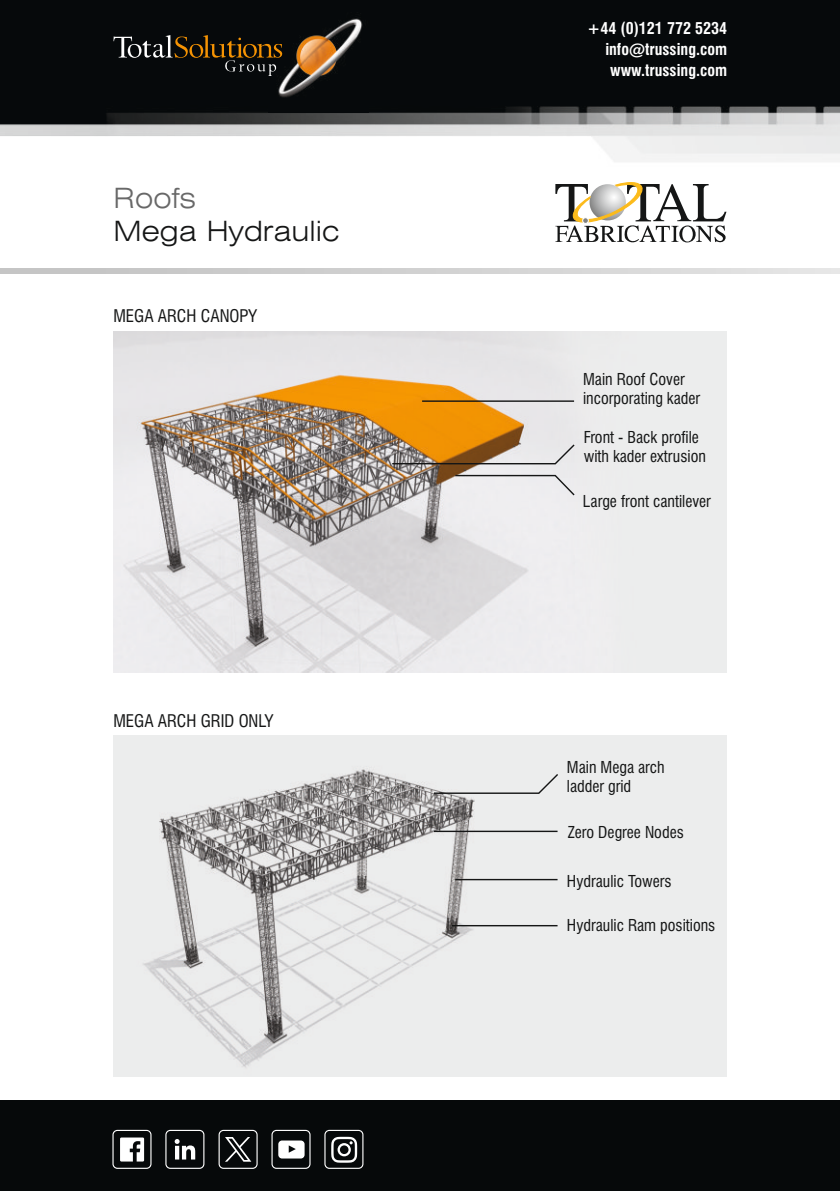
<style>
.page{position:relative;width:840px;height:1191px;background:#fff}
.page>*{position:absolute;margin:0;border:0;box-sizing:border-box;transform-origin:0 0}
.t1{font:300 expanded 28px "Swiss 721 BT";color:#151616}
.t2{font:300 expanded 28px "Swiss 721 BT";color:#686868}
.t3{font:condensed 17px "Swiss 721 BT";color:#151616}
.t4{font:condensed 16px/19.2px "Swiss 721 BT";color:#151616}
.t5{font:700 condensed 16px/21.2px "Swiss 721 BT";color:#fff;text-align:right}
</style>
<div class="page">
<img style="left:113px;top:736px;width:613px;height:340px">
<img style="left:113px;top:332px;width:613px;height:340px">
<img style="left:0;top:0;width:839px;height:162px">
<img style="left:269px;top:12px;width:99px;height:100px">
<svg style="left:113px;top:35px;width:170px;height:41px;background:#282319"></svg>
<svg style="left:0;top:269px;width:839px;height:5px;background:#d2d2d2"></svg>
<div style="left:0;top:1100px;width:839px;height:91px;background:#06090a"></div>
<div style="left:218px;top:1129px;width:39px;height:39px;border:1px solid #fff;border-radius:4px"></div>
<svg style="left:225px;top:1137px;width:26px;height:24px"></svg>
<div style="left:112px;top:1129px;width:39px;height:39px;border:1px solid #fff;border-radius:4px"></div>
<div style="left:165px;top:1129px;width:39px;height:39px;border:1px solid #fff;border-radius:4px"></div>
<div style="left:271px;top:1129px;width:39px;height:39px;border:1px solid #fff;border-radius:4px"></div>
<div style="left:324px;top:1129px;width:39px;height:39px;border:1px solid #fff;border-radius:4px"></div>
<svg style="left:331px;top:1136px;width:26px;height:26px"></svg>
<svg style="left:278px;top:1140px;width:26px;height:18px"></svg>
<svg style="left:174px;top:1139px;width:21px;height:20px"></svg>
<svg style="left:120px;top:1137px;width:24px;height:24px"></svg>
<hr style="left:422px;top:400px;width:151px;height:2px;background:#151616">
<svg style="left:453px;top:474px;width:122px;height:23px;background:#dfdee0"></svg>
<svg style="left:390px;top:443px;width:185px;height:22px;background:#b79a76"></svg>
<svg style="left:432px;top:772px;width:127px;height:22px;background:#dcdddd"></svg>
<hr style="left:434px;top:830px;width:123px;height:2px;background:#151616">
<hr style="left:455px;top:879px;width:102px;height:1px;background:#151616">
<hr style="left:451px;top:925px;width:106px;height:1px;background:#151616">
<svg style="left:555px;top:182px;width:171px;height:61px"></svg>
<h1 class="t2" style="left:113px;top:186px;width:84px">Roofs</h1>
<h1 class="t1" style="left:113px;top:220px;width:227px">Mega Hydraulic</h1>
<p class="t3" style="left:113px;top:309px;width:145px">MEGA ARCH CANOPY</p>
<p class="t3" style="left:113px;top:713px;width:161px">MEGA ARCH GRID ONLY</p>
<p class="t5" style="left:586px;top:19px;width:141px">+44 (0)121 772 5234 info@trussing.com www.trussing.com</p>
<p class="t4" style="left:582px;top:371px;width:119px">Main Roof Cover incorporating kader</p>
<p class="t4" style="left:583px;top:429px;width:124px">Front - Back profile with kader extrusion</p>
<p class="t4" style="left:582px;top:493px;width:129px">Large front cantilever</p>
<p class="t4" style="left:566px;top:758px;width:99px">Main Mega arch ladder grid</p>
<p class="t4" style="left:567px;top:824px;width:117px">Zero Degree Nodes</p>
<p class="t4" style="left:566px;top:873px;width:106px">Hydraulic Towers</p>
<p class="t4" style="left:566px;top:917px;width:150px">Hydraulic Ram positions</p>
</div>
